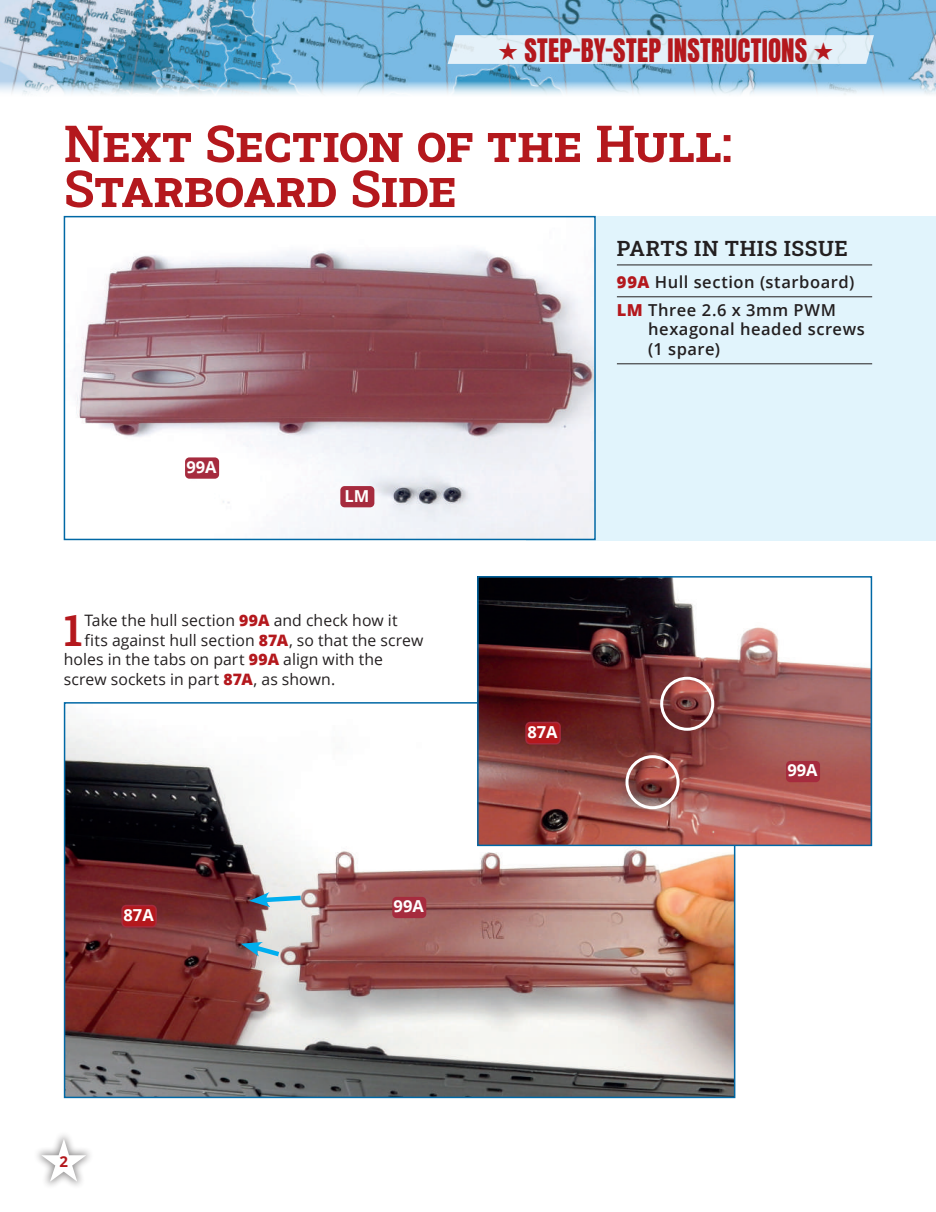
<style>
.page{position:relative;width:936px;height:1212px;background:#fff}
.page>*{position:absolute;margin:0;border:0;box-sizing:border-box;transform-origin:0 0}
.t1{font:600 51px/45px "Roboto Slab";letter-spacing:-.01em;color:#b4181d}
.t2{font:600 43.2px "Roboto Slab";color:#b4181d}
.t3{font:27px "Anton";letter-spacing:.01em;color:#b4181d}
.t4{font:600 21px "Roboto Slab";letter-spacing:.025em;color:#231f20}
.t5{font:600 16.5px/28px "Open Sans";letter-spacing:.03em;color:#231f20}
.t6{font:700 16.5px "Open Sans";color:#fff}
.t7{font:15.75px "Open Sans";letter-spacing:.005em;color:#231f20}
.t8{font:700 15px "Open Sans";color:#b4181d}
.s1{font-weight:800;color:#b4181d}
.s2{color:#fff}
</style>
<div class="page">
<div style="left:33px;top:1130px;width:62px;height:60px;background:#231f20;opacity:.5"></div>
<img style="left:0;top:0;width:935px;height:95px">
<svg style="left:447px;top:35px;width:426px;height:29px;background:#dfedf6"></svg>
<div style="left:526px;top:216px;width:409px;height:324px;background:#e1f4fc"></div>
<hr style="left:617px;top:265px;width:255px;height:1px;background:#231f20">
<hr style="left:617px;top:296px;width:255px;height:1px;background:#231f20">
<hr style="left:617px;top:363px;width:255px;height:1px;background:#231f20">
<img style="left:76px;top:219px;width:516px;height:318px">
<div style="left:64px;top:216px;width:531px;height:324px;border:2px solid #0068a5"></div>
<div style="left:185px;top:457px;width:34px;height:22px;background:#a62b3e;border-radius:4px"></div>
<div style="left:340px;top:486px;width:34px;height:21px;background:#a62b3e;border-radius:4px"></div>
<img style="left:67px;top:723px;width:665px;height:372px">
<img style="left:480px;top:579px;width:389px;height:264px">
<div style="left:477px;top:576px;width:395px;height:270px;border:2px solid #0068a5"></div>
<div style="left:392px;top:897px;width:34px;height:21px;background:#a62b3e;border-radius:4px"></div>
<div style="left:526px;top:722px;width:34px;height:22px;background:#b4181d;border-radius:4px"></div>
<div style="left:525px;top:722px;width:36px;height:22px;border:2px solid #a62b3e;border-radius:4px"></div>
<div style="left:625px;top:755px;width:54px;height:54px;border:3px solid #fff;border-radius:50%"></div>
<div style="left:660px;top:677px;width:54px;height:54px;border:3px solid #fff;border-radius:50%"></div>
<svg style="left:249px;top:892px;width:56px;height:15px"></svg>
<svg style="left:241px;top:941px;width:43px;height:19px"></svg>
<div style="left:122px;top:905px;width:34px;height:22px;background:#b4181d;border-radius:4px"></div>
<div style="left:121px;top:905px;width:36px;height:22px;border:2px solid #a62b3e;border-radius:4px"></div>
<div style="left:786px;top:761px;width:34px;height:21px;background:#a62b3e;border-radius:4px"></div>
<h3 class="t3" style="left:498px;top:36px;width:337px">• STEP-BY-STEP INSTRUCTIONS •</h3>
<h1 class="t1" style="left:64px;top:120px;width:670px">Next Section of the Hull:<br>Starboard Side</h1>
<h3 class="t4" style="left:617px;top:234px;width:233px">PARTS IN THIS ISSUE</h3>
<p class="t5" style="left:617px;top:268px;width:239px"><span class="s1">99A</span> Hull section (starboard)<br><span class="s1">LM</span> Three 2.6 x 3mm PWM</p>
<p class="t5" style="left:648px;top:319px;width:218px;line-height:19.5px">hexagonal headed screws (1 spare)</p>
<p class="t6" style="left:186px;top:455px;width:32px">99A</p>
<p class="t6" style="left:344px;top:484px;width:26px">LM</p>
<h2 class="t2" style="left:64px;top:600px;width:20px">1</h2>
<p class="t7" style="left:84px;top:610px;width:315px">Take the hull section <span class="s1">99A</span> and check how it</p>
<p class="t7" style="left:84px;top:629px;width:340px">fits against hull section <span class="s1">87A</span>, so that the screw</p>
<p class="t7" style="left:64px;top:649px;width:321px">holes in the tabs on part <span class="s1">99A</span> align with the</p>
<p class="t7" style="left:64px;top:668px;width:273px">screw sockets in part <span class="s1">87A</span>, as shown.</p>
<p class="t6" style="left:123px;top:903px;width:32px">87A</p>
<p class="t8" style="left:39px;top:1151px;width:50px"><span class="s2">•</span>2</p>
<p class="t6" style="left:393px;top:895px;width:32px">99A</p>
<p class="t6" style="left:527px;top:720px;width:32px">87A</p>
<p class="t6" style="left:787px;top:759px;width:32px">99A</p>
</div>
